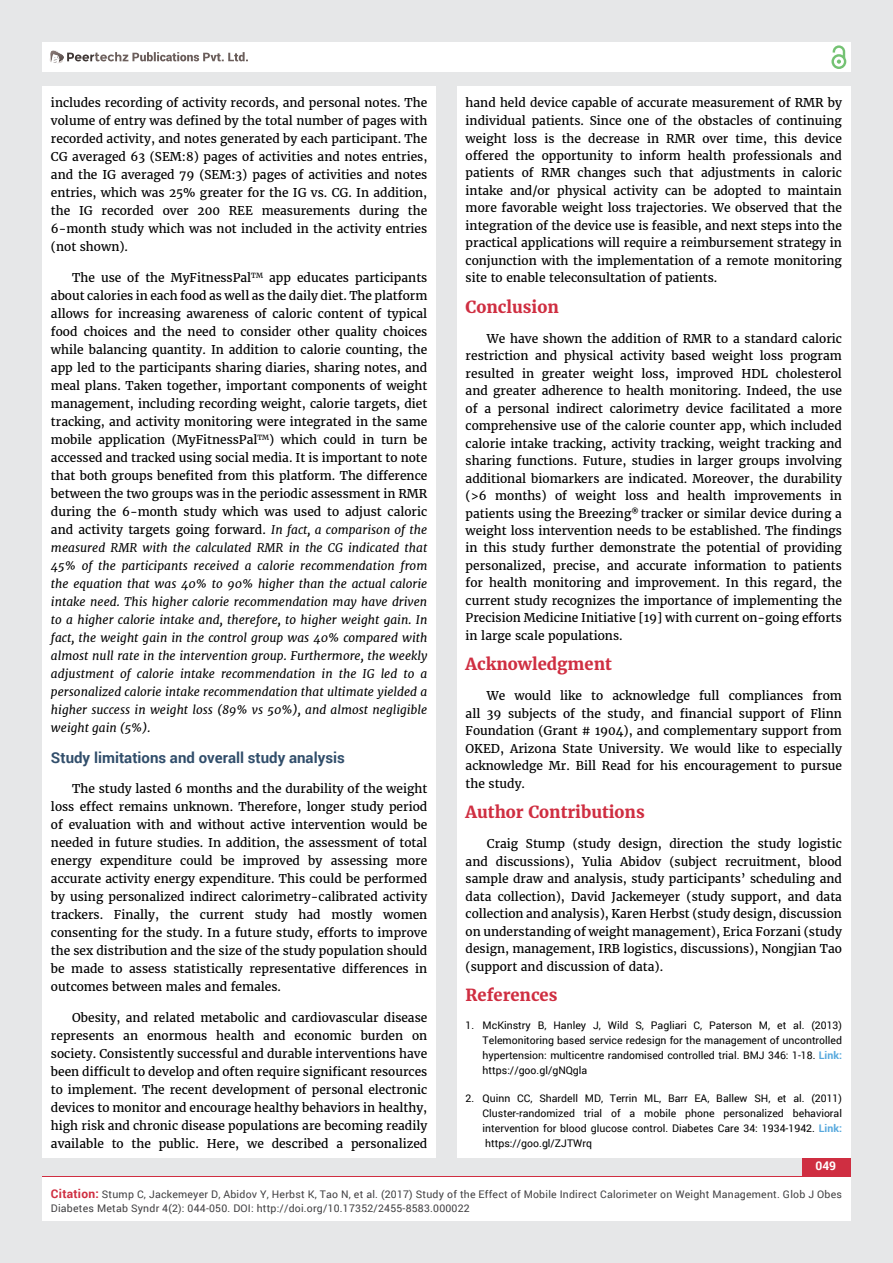
<style>
.page{position:relative;width:893px;height:1263px;background:#e6e7e8}
.page>*{position:absolute;margin:0;border:0;box-sizing:border-box;transform-origin:0 0}
.t1{font:700 16.5px "Merriweather";color:#cf2e41}
.t2{font:700 15px "Roboto";color:#314e6b}
.t3{font:12px/18px "Merriweather";color:#000;text-align:justify}
.t4{font:700 12px "Roboto";color:#fff}
.t5{font:10.5px/15px "Roboto";color:#000;text-align:justify}
.t6{font:10.5px/13.5px "Roboto";letter-spacing:.02em;color:#414042}
.s1{font-style:italic}
.s2{font-weight:700;color:#56a8dd}
.s3{font-weight:700;font-size:12px;color:#cf2e41}
</style>
<div class="page">
<div style="left:42px;top:43px;width:808px;height:29px;background:#fff"></div>
<div style="left:831px;top:54px;width:15px;height:15px;border:2px solid #74c273;border-radius:50%"></div>
<svg style="left:831px;top:45px;width:15px;height:19px"></svg>
<div style="left:802px;top:1157px;width:48px;height:56px;background:#cf2e41"></div>
<svg style="left:49px;top:50px;width:199px;height:14px"></svg>
<div style="left:42px;top:1177px;width:808px;height:43px;background:#fff"></div>
<div style="left:42px;top:87px;width:394px;height:1071px;background:#fff"></div>
<div style="left:457px;top:87px;width:393px;height:1071px;background:#fff"></div>
<p class="t3" style="left:51px;top:94px;width:378px">includes recording of activity records, and personal notes. The volume of entry was defined by the total number of pages with recorded activity, and notes generated by each participant. The CG averaged 63 (SEM:8) pages of activities and notes entries, and the IG averaged 79 (SEM:3) pages of activities and notes entries, which was 25% greater for the IG vs. CG. In addition, the IG recorded over 200 REE measurements during the 6-month study which was not included in the activity entries (not shown).</p>
<p class="t3" style="left:51px;top:269px;width:378px;text-indent:21px">The use of the MyFitnessPal<sup>TM</sup> app educates participants about calories in each food as well as the daily diet. The platform allows for increasing awareness of caloric content of typical food choices and the need to consider other quality choices while balancing quantity. In addition to calorie counting, the app led to the participants sharing diaries, sharing notes, and meal plans. Taken together, important components of weight management, including recording weight, calorie targets, diet tracking, and activity monitoring were integrated in the same mobile application (MyFitnessPal<sup>TM</sup>) which could in turn be accessed and tracked using social media. It is important to note that both groups benefited from this platform. The difference between the two groups was in the periodic assessment in RMR during the 6-month study which was used to adjust caloric and activity targets going forward. <span class="s1">In fact, a comparison of the measured RMR with the calculated RMR in the CG indicated that 45% of the participants received a calorie recommendation from the equation that was 40% to 90% higher than the actual calorie intake need. This higher calorie recommendation may have driven to a higher calorie intake and, therefore, to higher weight gain. In fact, the weight gain in the control group was 40% compared with almost null rate in the intervention group. Furthermore, the weekly adjustment of calorie intake recommendation in the IG led to a personalized calorie intake recommendation that ultimate yielded a higher success in weight loss (89% vs 50%), and almost negligible weight gain (5%).</span></p>
<p class="t2" style="left:51px;top:747px;width:295px">Study limitations and overall study analysis</p>
<p class="t3" style="left:51px;top:780px;width:378px;text-indent:21px">The study lasted 6 months and the durability of the weight loss effect remains unknown. Therefore, longer study period of evaluation with and without active intervention would be needed in future studies. In addition, the assessment of total energy expenditure could be improved by assessing more accurate activity energy expenditure. This could be performed by using personalized indirect calorimetry-calibrated activity trackers. Finally, the current study had mostly women consenting for the study. In a future study, efforts to improve the sex distribution and the size of the study population should be made to assess statistically representative differences in outcomes between males and females.</p>
<p class="t3" style="left:51px;top:1009px;width:378px;text-indent:21px">Obesity, and related metabolic and cardiovascular disease represents an enormous health and economic burden on society. Consistently successful and durable interventions have been difficult to develop and often require significant resources to implement. The recent development of personal electronic devices to monitor and encourage healthy behaviors in healthy, high risk and chronic disease populations are becoming readily available to the public. Here, we described a personalized</p>
<p class="t3" style="left:466px;top:94px;width:378px;line-height:17.5px">hand held device capable of accurate measurement of RMR by individual patients. Since one of the obstacles of continuing weight loss is the decrease in RMR over time, this device offered the opportunity to inform health professionals and patients of RMR changes such that adjustments in caloric intake and/or physical activity can be adopted to maintain more favorable weight loss trajectories. We observed that the integration of the device use is feasible, and next steps into the practical applications will require a reimbursement strategy in conjunction with the implementation of a remote monitoring site to enable teleconsultation of patients.</p>
<h1 class="t1" style="left:466px;top:296px;width:95px">Conclusion</h1>
<p class="t3" style="left:466px;top:330px;width:378px;line-height:17.5px;text-indent:21px">We have shown the addition of RMR to a standard caloric restriction and physical activity based weight loss program resulted in greater weight loss, improved HDL cholesterol and greater adherence to health monitoring. Indeed, the use of a personal indirect calorimetry device facilitated a more comprehensive use of the calorie counter app, which included calorie intake tracking, activity tracking, weight tracking and sharing functions. Future, studies in larger groups involving additional biomarkers are indicated. Moreover, the durability (&gt;6 months) of weight loss and health improvements in patients using the Breezing<sup>®</sup> tracker or similar device during a weight loss intervention needs to be established. The findings in this study further demonstrate the potential of providing personalized, precise, and accurate information to patients for health monitoring and improvement. In this regard, the current study recognizes the importance of implementing the Precision Medicine Initiative [19] with current on-going efforts in large scale populations.</p>
<h1 class="t1" style="left:466px;top:654px;width:148px">Acknowledgment</h1>
<p class="t3" style="left:466px;top:687px;width:378px;line-height:17.4px;text-indent:21px">We would like to acknowledge full compliances from all 39 subjects of the study, and financial support of Flinn Foundation (Grant # 1904), and complementary support from OKED, Arizona State University. We would like to especially acknowledge Mr. Bill Read for his encouragement to pursue the study.</p>
<h1 class="t1" style="left:466px;top:802px;width:181px">Author Contributions</h1>
<p class="t3" style="left:466px;top:835px;width:378px;line-height:17.5px;text-indent:21px">Craig Stump (study design, direction the study logistic and discussions), Yulia Abidov (subject recruitment, blood sample draw and analysis, study participants’ scheduling and data collection), David Jackemeyer (study support, and data collection and analysis), Karen Herbst (study design, discussion on understanding of weight management), Erica Forzani (study design, management, IRB logistics, discussions), Nongjian Tao (support and discussion of data).</p>
<h1 class="t1" style="left:466px;top:985px;width:93px">References</h1>
<p class="t5" style="left:483px;top:1017px;width:361px;text-indent:-17px">1. McKinstry B, Hanley J, Wild S, Pagliari C, Paterson M, et al. (2013)<br>Telemonitoring based service redesign for the management of uncontrolled hypertension: multicentre randomised controlled trial. BMJ 346: 1-18. <span class="s2">Link: </span>https://goo.gl/gNQgla</p>
<p class="t5" style="left:483px;top:1090px;width:361px;text-indent:-17px">2. Quinn CC, Shardell MD, Terrin ML, Barr EA, Ballew SH, et al. (2011)<br>Cluster-randomized trial of a mobile phone personalized behavioral intervention for blood glucose control. Diabetes Care 34: 1934-1942. <span class="s2">Link: </span>https://goo.gl/ZJTWrq</p>
<p class="t4" style="left:815px;top:1157px;width:22px">049</p>
<p class="t6" style="left:51px;top:1188px;width:792px"><span class="s3">Citation:</span> Stump C, Jackemeyer D, Abidov Y, Herbst K, Tao N, et al. (2017) Study of the Effect of Mobile Indirect Calorimeter on Weight Management. Glob J Obes<br>Diabetes Metab Syndr 4(2): 044-050. DOI: http://doi.org/10.17352/2455-8583.000022</p>
</div>
